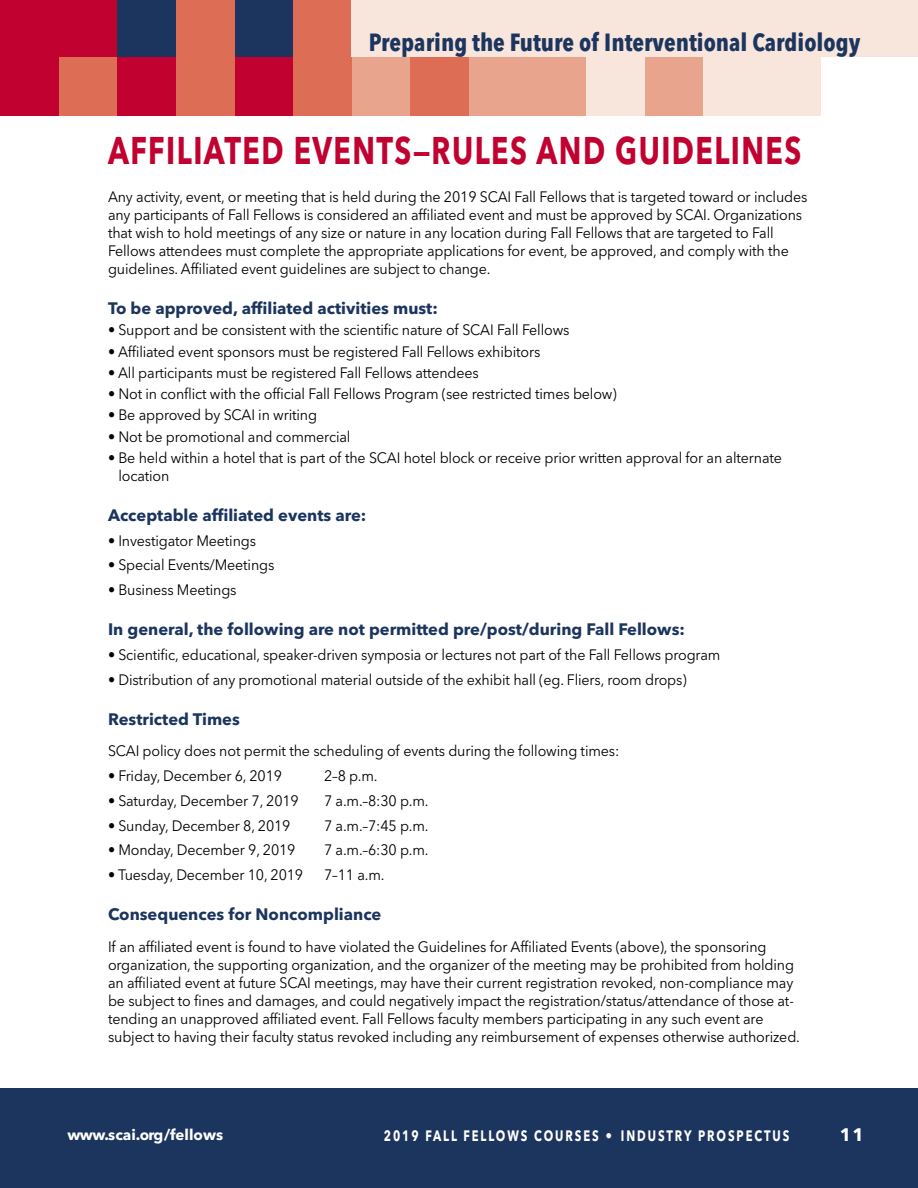
<style>
.page{position:relative;width:918px;height:1188px;background:#fff}
.page>*{position:absolute;margin:0;border:0;box-sizing:border-box;transform-origin:0 0}
.t1{font:700 38.25px "Avenir Next LT Pro";letter-spacing:.05em;color:#c10230;scale:.75 1}
.t2{font:700 condensed 24.6px "Avenir Next LT Pro";color:#1c355e}
.t3{font:700 18px "Avenir Next LT Pro";color:#fff}
.t4{font:700 16.5px "Avenir Next LT Pro";color:#1c355e}
.t5{font:15px/18px "Avenir Next LT Pro";letter-spacing:-.01em;color:#000;scale:.95 1}
.t6{font:700 15px "Avenir Next LT Pro";letter-spacing:.17em;color:#fff;scale:.75 1}
.t7{font:700 15px "Avenir Next LT Pro";color:#fff}
.s1{font-weight:400}
</style>
<div class="page">
<div style="left:0;top:1089px;width:918px;height:99px;background:#1c355e"></div>
<div style="left:762px;top:57px;width:58px;height:58px;background:#f8e5dc"></div>
<div style="left:703px;top:57px;width:59px;height:58px;background:#f8e5dc"></div>
<div style="left:645px;top:57px;width:58px;height:58px;background:#e9a48d"></div>
<div style="left:586px;top:57px;width:59px;height:58px;background:#f8e5dc"></div>
<div style="left:527px;top:57px;width:59px;height:58px;background:#e9a48d"></div>
<div style="left:469px;top:57px;width:58px;height:58px;background:#e9a48d"></div>
<div style="left:293px;top:0;width:59px;height:57px;background:#dd6d54"></div>
<div style="left:410px;top:57px;width:59px;height:58px;background:#dd6d54"></div>
<div style="left:352px;top:57px;width:58px;height:58px;background:#e9a48d"></div>
<div style="left:293px;top:57px;width:59px;height:58px;background:#dd6d54"></div>
<div style="left:234px;top:0;width:59px;height:57px;background:#1c355e"></div>
<div style="left:176px;top:0;width:58px;height:57px;background:#dd6d54"></div>
<div style="left:117px;top:0;width:59px;height:57px;background:#1c355e"></div>
<div style="left:234px;top:57px;width:59px;height:58px;background:#c10230"></div>
<div style="left:176px;top:57px;width:58px;height:58px;background:#dd6d54"></div>
<div style="left:117px;top:57px;width:59px;height:58px;background:#c10230"></div>
<div style="left:59px;top:0;width:58px;height:57px;background:#c10230"></div>
<div style="left:0;top:0;width:59px;height:57px;background:#c10230"></div>
<div style="left:59px;top:57px;width:58px;height:58px;background:#dd6d54"></div>
<div style="left:0;top:57px;width:59px;height:58px;background:#c10230"></div>
<div style="left:352px;top:0;width:566px;height:57px;background:#f8e5dc"></div>
<h2 class="t2" style="left:369px;top:27px;width:493px">Preparing the Future of Interventional Cardiology</h2>
<h1 class="t1" style="left:108px;top:127px;width:926px">AFFILIATED EVENTS—RULES AND GUIDELINES</h1>
<p class="t5" style="left:108px;top:188px;width:738px">Any activity, event, or meeting that is held during the 2019 SCAI Fall Fellows that is targeted toward or includes any participants of Fall Fellows is considered an affiliated event and must be approved by SCAI. Organizations that wish to hold meetings of any size or nature in any location during Fall Fellows that are targeted to Fall Fellows attendees must complete the appropriate applications for event, be approved, and comply with the guidelines. Affiliated event guidelines are subject to change.</p>
<p class="t4" style="left:108px;top:298px;width:331px">To be approved, affiliated activities must:</p>
<p class="t5" style="left:108px;top:321px;width:487px">• Support and be consistent with the scientific nature of SCAI Fall Fellows</p>
<p class="t5" style="left:108px;top:342px;width:457px">• Affiliated event sponsors must be registered Fall Fellows exhibitors</p>
<p class="t5" style="left:108px;top:364px;width:392px">• All participants must be registered Fall Fellows attendees</p>
<p class="t5" style="left:108px;top:385px;width:537px">• Not in conflict with the official Fall Fellows Program (see restricted times below)</p>
<p class="t5" style="left:108px;top:406px;width:222px">• Be approved by SCAI in writing</p>
<p class="t5" style="left:108px;top:427px;width:257px">• Not be promotional and commercial</p>
<p class="t5" style="left:118px;top:449px;width:700px;text-indent:-10px">• Be held within a hotel that is part of the SCAI hotel block or receive prior written approval for an alternate location</p>
<p class="t4" style="left:108px;top:505px;width:260px">Acceptable affiliated events are:</p>
<p class="t5" style="left:108px;top:531px;width:157px">• Investigator Meetings</p>
<p class="t5" style="left:108px;top:556px;width:177px">• Special Events/Meetings</p>
<p class="t5" style="left:108px;top:581px;width:137px">• Business Meetings</p>
<p class="t4" style="left:108px;top:619px;width:578px">In general, the following are not permitted pre/post/during Fall Fellows:</p>
<p class="t5" style="left:108px;top:646px;width:646px">• Scientific, educational, speaker-driven symposia or lectures not part of the Fall Fellows program</p>
<p class="t5" style="left:108px;top:671px;width:611px">• Distribution of any promotional material outside of the exhibit hall (eg. Fliers, room drops)</p>
<p class="t4" style="left:108px;top:709px;width:133px">Restricted Times</p>
<p class="t5" style="left:108px;top:742px;width:540px">SCAI policy does not permit the scheduling of events during the following times:</p>
<p class="t5" style="left:108px;top:767px;width:185px">• Friday, December 6, 2019</p>
<p class="t5" style="left:324px;top:767px;width:56px">2–8 p.m.</p>
<p class="t5" style="left:108px;top:792px;width:202px">• Saturday, December 7, 2019</p>
<p class="t5" style="left:324px;top:792px;width:109px">7 a.m.–8:30 p.m.</p>
<p class="t5" style="left:108px;top:816px;width:194px">• Sunday, December 8, 2019</p>
<p class="t5" style="left:324px;top:816px;width:109px">7 a.m.–7:45 p.m.</p>
<p class="t5" style="left:108px;top:841px;width:199px">• Monday, December 9, 2019</p>
<p class="t5" style="left:324px;top:841px;width:109px">7 a.m.–6:30 p.m.</p>
<p class="t5" style="left:108px;top:866px;width:207px">• Tuesday, December 10, 2019</p>
<p class="t5" style="left:324px;top:866px;width:63px">7–11 a.m.</p>
<p class="t4" style="left:108px;top:904px;width:275px">Consequences for Noncompliance</p>
<p class="t5" style="left:108px;top:937px;width:728px">If an affiliated event is found to have violated the Guidelines for Affiliated Events (above), the sponsoring organization, the supporting organization, and the organizer of the meeting may be prohibited from holding an affiliated event at future SCAI meetings, may have their current registration revoked, non-compliance may be subject to fines and damages, and could negatively impact the registration/status/attendance of those at&shy;tending an unapproved affiliated event. Fall Fellows faculty members participating in any such event are subject to having their faculty status revoked including any reimbursement of expenses otherwise authorized.</p>
<p class="t7" style="left:68px;top:1125px;width:157px">www.scai.org/fellows</p>
<p class="t6" style="left:384px;top:1126px;width:542px">2019 FALL FELLOWS COURSES <span class="s1">•</span> INDUSTRY PROSPECTUS</p>
<p class="t3" style="left:840px;top:1124px;width:26px">11</p>
</div>
